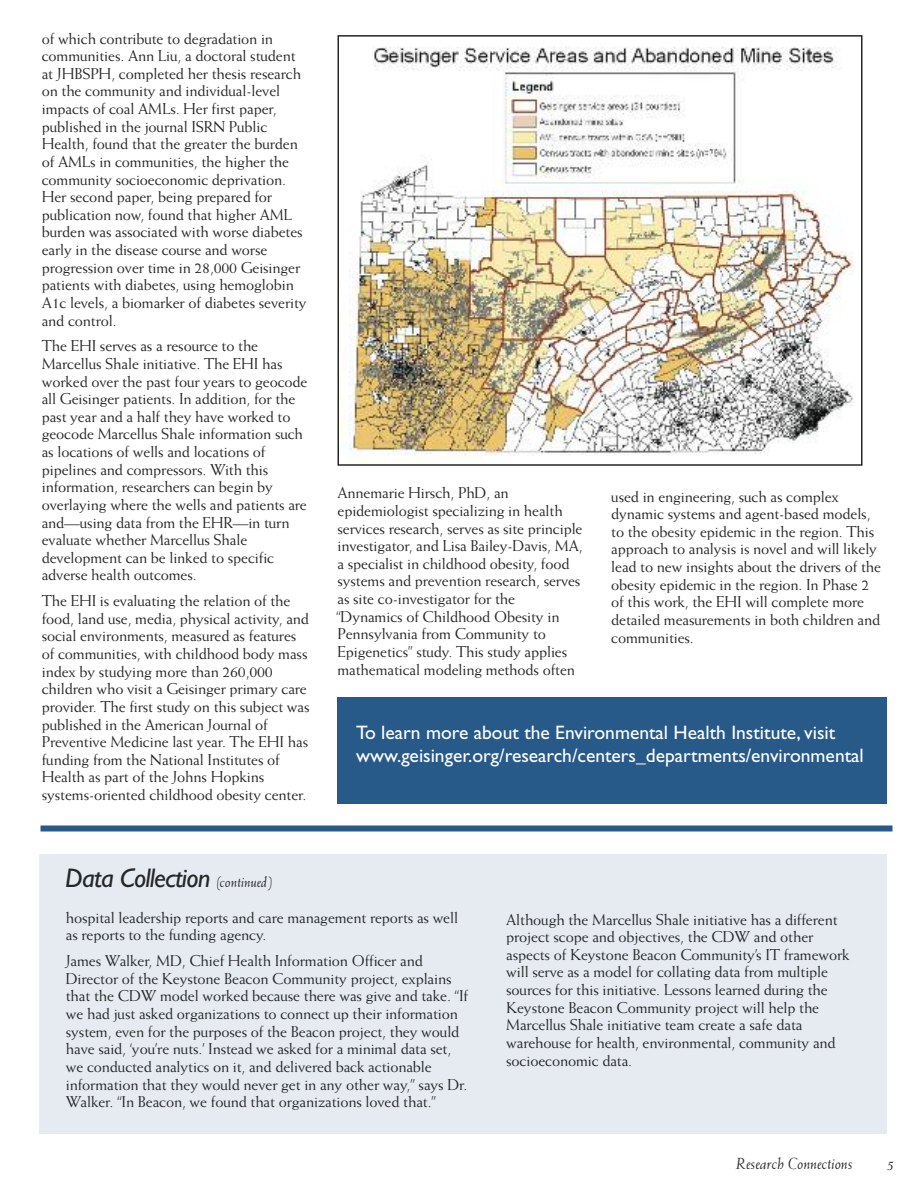
<style>
.page{position:relative;width:918px;height:1188px;background:#fff}
.page>*{position:absolute;margin:0;border:0;box-sizing:border-box;transform-origin:0 0}
.t1{font:italic 27px "Gill Sans";letter-spacing:-.025em;color:#272627}
.t2{font:19.5px/23.4px "Gill Sans";color:#fff}
.t3{font:italic 18px "Weiss";color:#272627}
.t4{font:italic 16.2px "Weiss";color:#272627}
.t5{font:15.75px/17.7px "Weiss";letter-spacing:-.01em;color:#272627}
.s1{font-family:"Weiss";font-size:15px}
</style>
<div class="page">
<div style="left:39px;top:855px;width:847px;height:279px;background:#e5ebf1"></div>
<div style="left:337px;top:697px;width:550px;height:106px;background:#275a89"></div>
<img style="left:341px;top:47px;width:513px;height:416px">
<div style="left:338px;top:35px;width:525px;height:431px;border:2px solid #272627"></div>
<div style="left:40px;top:825px;width:852px;height:6px;background:#275a89"></div>
<p class="t5" style="left:42px;top:31px;width:266px">of which contribute to degradation in communities. Ann Liu, a doctoral student at JHBSPH, completed her thesis research on the community and individual-level impacts of coal AMLs. Her first paper, published in the journal ISRN Public Health, found that the greater the burden of AMLs in communities, the higher the community socioeconomic deprivation.<br>Her second paper, being prepared for publication now, found that higher AML burden was associated with worse diabetes early in the disease course and worse progression over time in 28,000 Geisinger patients with diabetes, using hemoglobin A1c levels, a biomarker of diabetes severity and control.</p>
<p class="t5" style="left:42px;top:338px;width:267px">The EHI serves as a resource to the Marcellus Shale initiative. The EHI has worked over the past four years to geocode all Geisinger patients. In addition, for the past year and a half they have worked to geocode Marcellus Shale information such as locations of wells and locations of pipelines and compressors. With this information, researchers can begin by overlaying where the wells and patients are and—using data from the EHR—in turn evaluate whether Marcellus Shale development can be linked to specific adverse health outcomes.</p>
<p class="t5" style="left:42px;top:593px;width:269px">The EHI is evaluating the relation of the food, land use, media, physical activity, and social environments, measured as features of communities, with childhood body mass index by studying more than 260,000 children who visit a Geisinger primary care provider. The first study on this subject was published in the American Journal of Preventive Medicine last year. The EHI has funding from the National Institutes of Health as part of the Johns Hopkins systems-oriented childhood obesity center.</p>
<h1 class="t1" style="left:65px;top:868px;width:209px">Data Collection <span class="s1">(continued)</span></h1>
<p class="t5" style="left:336px;top:485px;width:248px">Annemarie Hirsch, PhD, an epidemiologist specializing in health services research, serves as site principle investigator, and Lisa Bailey-Davis, MA, a specialist in childhood obesity, food systems and prevention research, serves as site co-investigator for the “Dynamics of Childhood Obesity in Pennsylvania from Community to Epigenetics” study. This study applies mathematical modeling methods often</p>
<p class="t5" style="left:611px;top:489px;width:271px">used in engineering, such as complex dynamic systems and agent-based models, to the obesity epidemic in the region. This approach to analysis is novel and will likely lead to new insights about the drivers of the obesity epidemic in the region. In Phase 2 of this work, the EHI will complete more detailed measurements in both children and communities.</p>
<p class="t2" style="left:356px;top:722px;width:509px">To learn more about the Environmental Health Institute, visit www.geisinger.org/research/centers_departments/environmental</p>
<p class="t5" style="left:66px;top:910px;width:394px">hospital leadership reports and care management reports as well as reports to the funding agency.</p>
<p class="t5" style="left:66px;top:953px;width:404px">James Walker, MD, Chief Health Information Officer and Director of the Keystone Beacon Community project, explains that the CDW model worked because there was give and take. “If we had just asked organizations to connect up their information system, even for the purposes of the Beacon project, they would have said, ‘you’re nuts.’ Instead we asked for a minimal data set, we conducted analytics on it, and delivered back actionable information that they would never get in any other way,” says Dr.<br>Walker. “In Beacon, we found that organizations loved that.”</p>
<p class="t5" style="left:506px;top:911px;width:345px">Although the Marcellus Shale initiative has a different project scope and objectives, the CDW and other aspects of Keystone Beacon Community’s IT framework will serve as a model for collating data from multiple sources for this initiative. Lessons learned during the Keystone Beacon Community project will help the Marcellus Shale initiative team create a safe data warehouse for health, environmental, community and socioeconomic data.</p>
<p class="t4" style="left:736px;top:1157px;width:118px">Research Connections</p>
<p class="t3" style="left:887px;top:1156px;width:9px">5</p>
</div>
